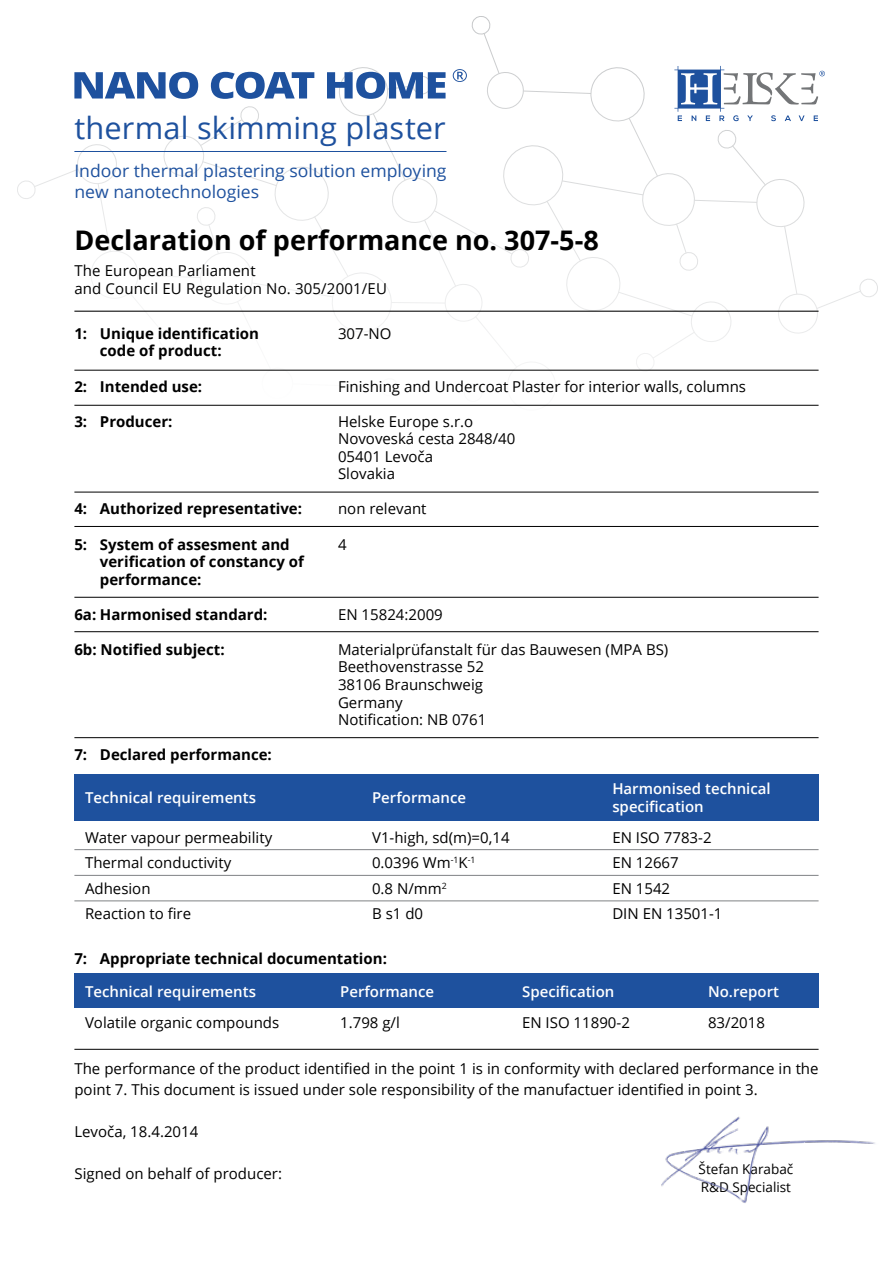
<style>
.page{position:relative;width:893px;height:1263px;background:#fff}
.page>*{position:absolute;margin:0;border:0;box-sizing:border-box;transform-origin:0 0}
.t1{font:30.45px "Open Sans";color:#1e519e}
.t2{font:700 27px "Open Sans";color:#000}
.t3{font:17.25px/21px "Open Sans";color:#1e519e}
.t4{font:15px/25.5px "Open Sans";color:#000}
.t5{font:700 15px/17.5px "Open Sans";color:#000}
.t6{font:600 15px/18px "Open Sans";color:#fff}
.t7{font:13.5px/18px "Open Sans";color:#000}
</style>
<div class="page">
<div style="left:74px;top:774px;width:745px;height:47px;background:#1e519e"></div>
<svg style="left:17px;top:16px;width:860px;height:389px"></svg>
<hr style="left:74px;top:311px;width:745px;height:1px;background:#000">
<hr style="left:74px;top:370px;width:745px;height:1px;background:#000">
<hr style="left:74px;top:405px;width:745px;height:1px;background:#000">
<hr style="left:74px;top:492px;width:745px;height:1px;background:#000">
<hr style="left:74px;top:526px;width:745px;height:1px;background:#000">
<hr style="left:74px;top:597px;width:745px;height:1px;background:#000">
<hr style="left:74px;top:737px;width:745px;height:1px;background:#000">
<hr style="left:74px;top:631px;width:745px;height:1px;background:#000">
<hr style="left:74px;top:849px;width:745px;height:1px;background:#808285">
<hr style="left:74px;top:875px;width:745px;height:1px;background:#808285">
<hr style="left:74px;top:901px;width:745px;height:1px;background:#808285">
<div style="left:74px;top:974px;width:745px;height:34px;background:#1e519e"></div>
<hr style="left:74px;top:1049px;width:745px;height:1px;background:#000">
<hr style="left:74px;top:151px;width:372px;height:1px;background:#1e519e">
<img style="left:661px;top:1116px;width:214px;height:87px">
<h1 class="t1" style="left:74px;top:107px;width:373px">thermal skimming plaster</h1>
<p class="t3" style="left:74px;top:160px;width:374px">Indoor thermal plastering solution employing new nanotechnologies</p>
<h2 class="t2" style="left:74px;top:221px;width:526px">Declaration of performance no. 307-5-8</h2>
<p class="t4" style="left:74px;top:261px;width:314px;line-height:18px">The European Parliament<br>and Council EU Regulation No. 305/2001/EU</p>
<p class="t5" style="left:74px;top:324px;width:186px">1: Unique identification</p>
<p class="t4" style="left:338px;top:320px;width:55px">307-NO</p>
<p class="t5" style="left:100px;top:342px;width:123px">code of product:</p>
<p class="t5" style="left:74px;top:377px;width:129px">2: Intended use:</p>
<p class="t4" style="left:338px;top:373px;width:410px">Finishing and Undercoat Plaster for interior walls, columns</p>
<p class="t5" style="left:74px;top:412px;width:100px">3: Producer:</p>
<p class="t4" style="left:338px;top:412px;width:179px;line-height:17.5px">Helske Europe s.r.o<br>Novoveská cesta 2848/40<br>05401 Levoča<br>Slovakia</p>
<p class="t5" style="left:74px;top:500px;width:229px">4: Authorized representative:</p>
<p class="t4" style="left:338px;top:496px;width:90px">non relevant</p>
<p class="t5" style="left:74px;top:535px;width:217px">5: System of assesment and</p>
<p class="t4" style="left:338px;top:531px;width:10px">4</p>
<p class="t5" style="left:100px;top:552px;width:206px">verification of constancy of performance:</p>
<p class="t5" style="left:74px;top:605px;width:195px">6a: Harmonised standard:</p>
<p class="t4" style="left:338px;top:601px;width:106px">EN 15824:2009</p>
<p class="t5" style="left:74px;top:640px;width:152px">6b: Notified subject:</p>
<p class="t4" style="left:338px;top:640px;width:332px;line-height:17.5px">Materialprüfanstalt für das Bauwesen (MPA BS)<br>Beethovenstrasse 52<br>38106 Braunschweig<br>Germany<br>Notification: NB 0761</p>
<p class="t5" style="left:74px;top:745px;width:199px">7: Declared performance:</p>
<p class="t6" style="left:85px;top:789px;width:172px">Technical requirements</p>
<p class="t6" style="left:372px;top:789px;width:96px">Performance</p>
<p class="t6" style="left:612px;top:780px;width:160px">Harmonised technical specification</p>
<p class="t4" style="left:85px;top:824px;width:189px">Water vapour permeability<br>Thermal conductivity<br>Adhesion<br>Reaction to fire</p>
<p class="t4" style="left:372px;top:824px;width:139px">V1-high, sd(m)=0,14<br>0.0396 Wm<sup>-1</sup>K<sup>-1<br></sup>0.8 N/mm<sup>2<br></sup>B s1 d0</p>
<p class="t4" style="left:612px;top:824px;width:112px">EN ISO 7783-2<br>EN 12667<br>EN 1542<br>DIN EN 13501-1</p>
<p class="t5" style="left:74px;top:949px;width:314px">7: Appropriate technical documentation:</p>
<p class="t6" style="left:85px;top:982px;width:172px">Technical requirements</p>
<p class="t6" style="left:340px;top:982px;width:96px">Performance</p>
<p class="t6" style="left:522px;top:982px;width:94px">Specification</p>
<p class="t6" style="left:708px;top:982px;width:73px">No.report</p>
<p class="t4" style="left:85px;top:1009px;width:196px">Volatile organic compounds</p>
<p class="t4" style="left:340px;top:1009px;width:61px">1.798 g/l</p>
<p class="t4" style="left:522px;top:1009px;width:109px">EN ISO 11890-2</p>
<p class="t4" style="left:708px;top:1009px;width:58px">83/2018</p>
<p class="t4" style="left:74px;top:1058px;width:746px;line-height:21px">The performance of the product identified in the point 1 is in conformity with declared performance in the point 7. This document is issued under sole responsibility of the manufactuer identified in point 3.</p>
<p class="t4" style="left:74px;top:1119px;width:125px">Levoča, 18.4.2014</p>
<p class="t4" style="left:74px;top:1161px;width:209px">Signed on behalf of producer:</p>
<p class="t7" style="left:699px;top:1160px;width:96px">Štefan Karabač<br>R&amp;D Specialist</p>
</div>
